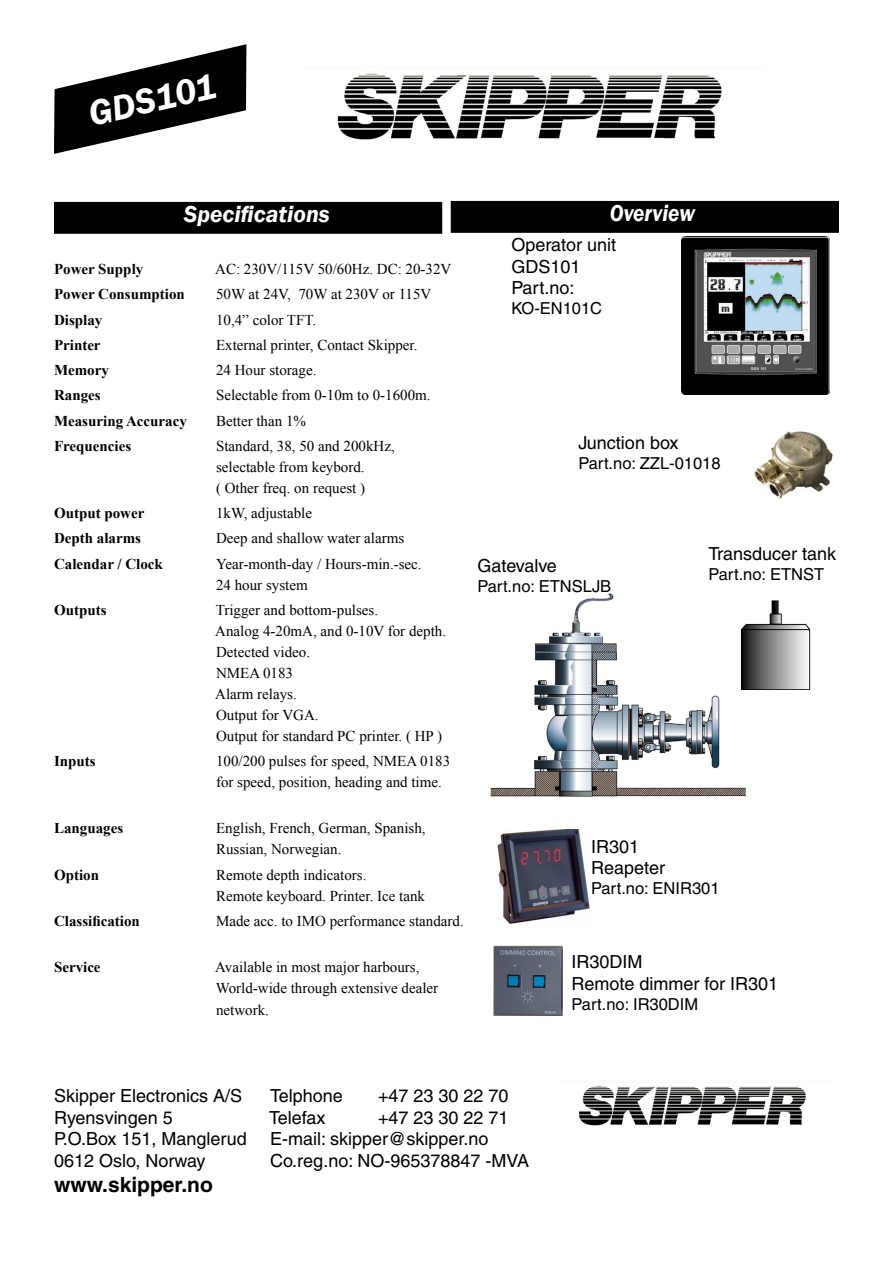
<style>
.page{position:relative;width:893px;height:1263px;background:#fff}
.page>*{position:absolute;margin:0;border:0;box-sizing:border-box;transform-origin:0 0}
.t1{font:italic 600 36px "Franklin Gothic";color:#fff}
.t2{font:italic 600 23.7px "Franklin Gothic";color:#fff}
.t3{font:italic 600 23.7px "Franklin Gothic";color:#fff;scale:.91 1}
.t4{font:700 21px "Helvetica";color:#000}
.t5{font:18px/21.6px "Helvetica";color:#000}
.t6{font:16.5px "Helvetica";color:#000}
.t7{font:15px/21px "Times New Roman";color:#000}
.t8{font:700 15px "Times New Roman";color:#000}
</style>
<div class="page">
<img style="left:337px;top:73px;width:385px;height:67px">
<div style="left:55px;top:203px;width:386px;height:30px;background:#000"></div>
<div style="left:54px;top:202px;width:388px;height:32px;border:2px solid #000"></div>
<div style="left:451px;top:202px;width:387px;height:30px;background:#000"></div>
<div style="left:451px;top:201px;width:388px;height:32px;border:2px solid #000"></div>
<svg style="left:54px;top:44px;width:193px;height:110px"></svg>
<img style="left:497px;top:830px;width:93px;height:94px">
<img style="left:493px;top:946px;width:70px;height:70px">
<img style="left:578px;top:1085px;width:228px;height:41px">
<img style="left:681px;top:236px;width:148px;height:158px">
<img style="left:490px;top:593px;width:257px;height:204px">
<img style="left:741px;top:600px;width:70px;height:90px">
<img style="left:754px;top:431px;width:79px;height:68px">
<div style="left:708px;top:546px;width:131px;height:54px;background:#fff"></div>
<h1 class="t1" style="left:84px;top:92px;width:131px;rotate:-13deg">GDS101</h1>
<h2 class="t2" style="left:184px;top:199px;width:148px">Specifications</h2>
<h2 class="t3" style="left:610px;top:198px;width:95px">Overview</h2>
<p class="t8" style="left:54px;top:259px;width:91px">Power Supply</p>
<p class="t7" style="left:215px;top:258px;width:238px">AC: 230V/115V 50/60Hz. DC: 20-32V</p>
<p class="t8" style="left:54px;top:284px;width:132px">Power Consumption</p>
<p class="t7" style="left:216px;top:284px;width:217px">50W at 24V, 70W at 230V or 115V</p>
<p class="t8" style="left:54px;top:309px;width:50px">Display</p>
<p class="t7" style="left:216px;top:309px;width:102px">10,4” color TFT.</p>
<p class="t8" style="left:54px;top:334px;width:48px">Printer</p>
<p class="t7" style="left:216px;top:334px;width:203px">External printer, Contact Skipper.</p>
<p class="t8" style="left:54px;top:360px;width:56px">Memory</p>
<p class="t7" style="left:216px;top:359px;width:102px">24 Hour storage.</p>
<p class="t8" style="left:54px;top:385px;width:48px">Ranges</p>
<p class="t7" style="left:216px;top:385px;width:216px">Selectable from 0-10m to 0-1600m.</p>
<p class="t8" style="left:54px;top:410px;width:134px">Measuring Accuracy</p>
<p class="t7" style="left:216px;top:410px;width:91px">Better than 1%</p>
<p class="t8" style="left:54px;top:435px;width:79px">Frequencies</p>
<p class="t7" style="left:216px;top:435px;width:180px">Standard, 38, 50 and 200kHz, selectable from keybord.<br>( Other freq. on request )</p>
<p class="t8" style="left:54px;top:503px;width:92px">Output power</p>
<p class="t7" style="left:216px;top:502px;width:98px">1kW, adjustable</p>
<p class="t8" style="left:54px;top:528px;width:89px">Depth alarms</p>
<p class="t7" style="left:216px;top:528px;width:190px">Deep and shallow water alarms</p>
<p class="t8" style="left:54px;top:553px;width:110px">Calendar / Clock</p>
<p class="t7" style="left:216px;top:553px;width:207px">Year-month-day / Hours-min.-sec.<br>24 hour system</p>
<p class="t8" style="left:54px;top:599px;width:54px">Outputs</p>
<p class="t7" style="left:215px;top:599px;width:232px">Trigger and bottom-pulses.<br>Analog 4-20mA, and 0-10V for depth.<br>Detected video.<br>NMEA 0183<br>Alarm relays.<br>Output for VGA.<br>Output for standard PC printer. ( HP )</p>
<p class="t8" style="left:54px;top:751px;width:43px">Inputs</p>
<p class="t7" style="left:216px;top:750px;width:236px">100/200 pulses for speed, NMEA 0183 for speed, position, heading and time.</p>
<p class="t8" style="left:54px;top:818px;width:71px">Languages</p>
<p class="t7" style="left:216px;top:818px;width:211px">English, French, German, Spanish,<br>Russian, Norwegian.</p>
<p class="t8" style="left:54px;top:864px;width:47px">Option</p>
<p class="t7" style="left:216px;top:864px;width:211px">Remote depth indicators.<br>Remote keyboard. Printer. Ice tank</p>
<p class="t8" style="left:54px;top:910px;width:87px">Classification</p>
<p class="t7" style="left:216px;top:910px;width:249px">Made acc. to IMO performance standard.</p>
<p class="t8" style="left:54px;top:957px;width:48px">Service</p>
<p class="t7" style="left:215px;top:956px;width:225px">Available in most major harbours,<br>World-wide through extensive dealer network.</p>
<p class="t5" style="left:511px;top:234px;width:106px">Operator unit<br>GDS101<br>Part.no:</p>
<p class="t6" style="left:511px;top:299px;width:92px">KO-EN101C</p>
<p class="t5" style="left:578px;top:432px;width:102px">Junction box</p>
<p class="t6" style="left:578px;top:454px;width:144px">Part.no: ZZL-01018</p>
<p class="t5" style="left:477px;top:555px;width:81px">Gatevalve</p>
<p class="t6" style="left:477px;top:576px;width:135px">Part.no: ETNSLJB</p>
<p class="t5" style="left:708px;top:543px;width:129px">Transducer tank</p>
<p class="t6" style="left:708px;top:564px;width:117px">Part.no: ETNST</p>
<p class="t5" style="left:591px;top:835px;width:76px">IR301<br>Reapeter</p>
<p class="t6" style="left:591px;top:878px;width:130px">Part.no: ENIR301</p>
<p class="t5" style="left:571px;top:951px;width:208px">IR30DIM<br>Remote dimmer for IR301</p>
<p class="t6" style="left:571px;top:994px;width:128px">Part.no: IR30DIM</p>
<p class="t5" style="left:54px;top:1085px;width:190px">Skipper Electronics A/S</p>
<p class="t5" style="left:270px;top:1085px;width:74px">Telphone</p>
<p class="t5" style="left:378px;top:1085px;width:132px">+47 23 30 22 70</p>
<p class="t5" style="left:54px;top:1106px;width:120px">Ryensvingen 5</p>
<p class="t5" style="left:269px;top:1106px;width:58px">Telefax</p>
<p class="t5" style="left:378px;top:1106px;width:132px">+47 23 30 22 71</p>
<p class="t5" style="left:54px;top:1128px;width:194px">P.O.Box 151, Manglerud</p>
<p class="t5" style="left:270px;top:1128px;width:220px">E-mail: skipper@skipper.no</p>
<p class="t5" style="left:54px;top:1150px;width:153px">0612 Oslo, Norway</p>
<p class="t5" style="left:270px;top:1150px;width:261px">Co.reg.no: NO-965378847 -MVA</p>
<h3 class="t4" style="left:54px;top:1172px;width:160px">www.skipper.no</h3>
</div>
